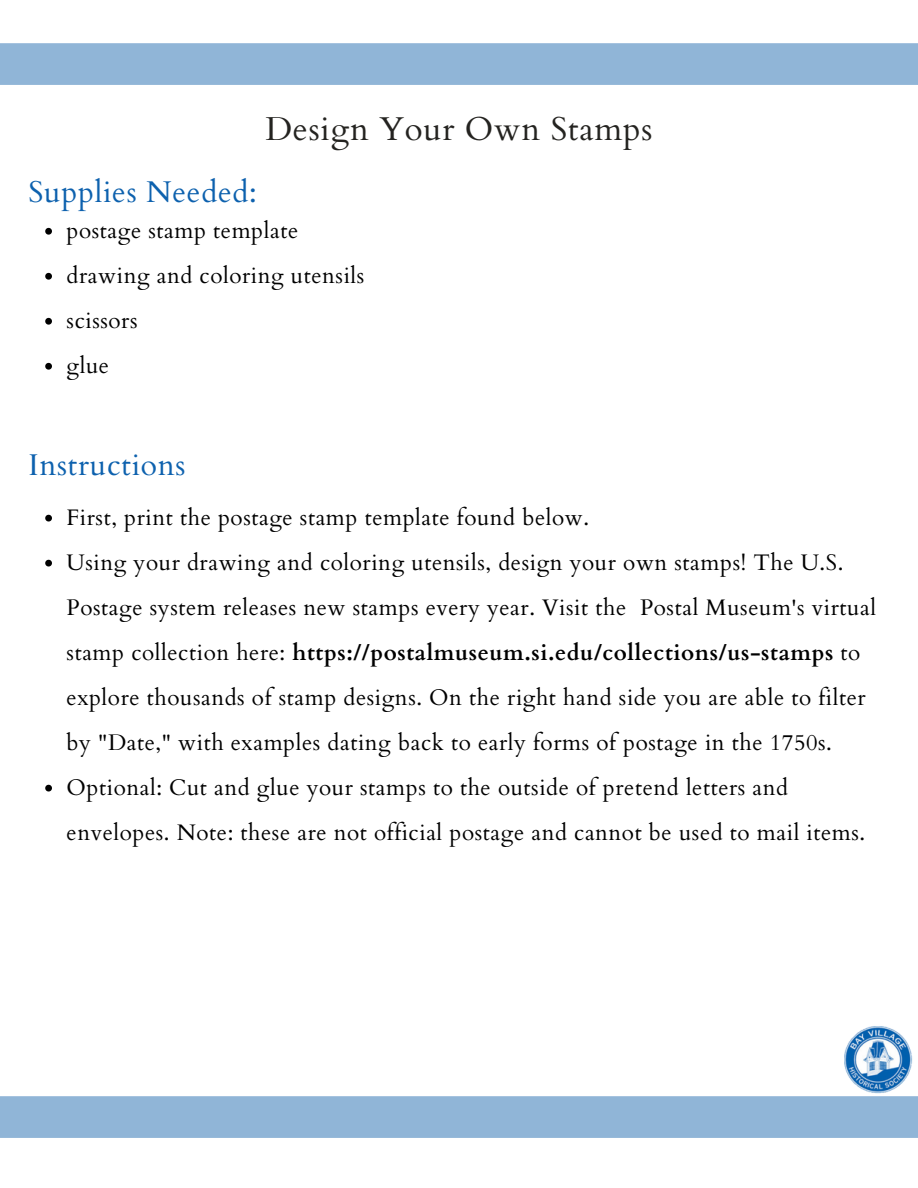
<style>
.page{position:relative;width:918px;height:1188px;background:#fff}
.page>*{position:absolute;margin:0;border:0;box-sizing:border-box;transform-origin:0 0}
.t1{font:33px "Cardo";letter-spacing:.025em;color:#242320}
.t2{font:30px "Cardo";letter-spacing:.025em;color:#0d61ae}
.t3{font:22.5px/45px "Cardo";letter-spacing:.025em;color:#000}
.s1{font-weight:700}
</style>
<div class="page">
<div style="left:0;top:43px;width:918px;height:42px;background:#90b5d7"></div>
<div style="left:0;top:1096px;width:918px;height:42px;background:#90b5d7"></div>
<svg style="left:45px;top:228px;width:7px;height:7px"></svg>
<svg style="left:45px;top:273px;width:7px;height:7px"></svg>
<svg style="left:45px;top:318px;width:7px;height:7px"></svg>
<svg style="left:45px;top:363px;width:7px;height:7px"></svg>
<svg style="left:45px;top:515px;width:7px;height:7px"></svg>
<svg style="left:45px;top:560px;width:7px;height:7px"></svg>
<svg style="left:45px;top:785px;width:7px;height:7px"></svg>
<img style="left:844px;top:1026px;width:69px;height:68px">
<p class="t2" style="left:28px;top:172px;width:230px">Supplies Needed:</p>
<p class="t1" style="left:265px;top:108px;width:389px">Design Your Own Stamps</p>
<p class="t3" style="left:67px;top:208px;width:233px">postage stamp template</p>
<p class="t3" style="left:67px;top:253px;width:299px">drawing and coloring utensils</p>
<p class="t3" style="left:67px;top:298px;width:72px">scissors</p>
<p class="t3" style="left:67px;top:343px;width:44px">glue</p>
<p class="t2" style="left:28px;top:446px;width:159px">Instructions</p>
<p class="t3" style="left:67px;top:495px;width:524px">First, print the postage stamp template found below.</p>
<p class="t3" style="left:67px;top:540px;width:811px">Using your drawing and coloring utensils, design your own stamps! The U.S.<br>Postage system releases new stamps every year. Visit the Postal Museum's virtual stamp collection here: <span class="s1">https://postalmuseum.si.edu/collections/us-stamps</span> to explore thousands of stamp designs. On the right hand side you are able to filter by "Date," with examples dating back to early forms of postage in the 1750s.</p>
<p class="t3" style="left:67px;top:765px;width:800px">Optional: Cut and glue your stamps to the outside of pretend letters and envelopes. Note: these are not official postage and cannot be used to mail items.</p>
</div>
